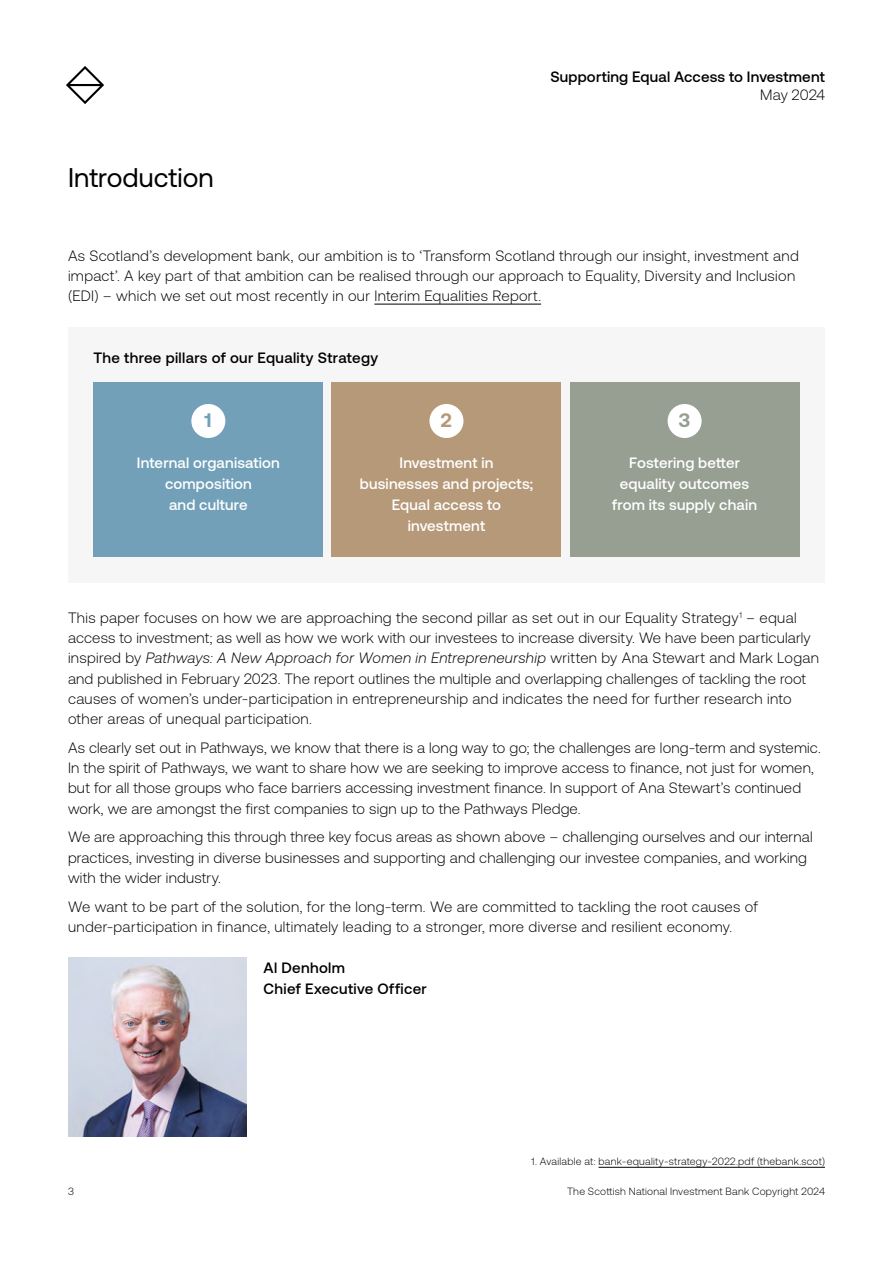
<style>
.page{position:relative;width:893px;height:1263px;background:#fff}
.page>*{position:absolute;margin:0;border:0;box-sizing:border-box;transform-origin:0 0}
.t1{font:27px "Aeonik";color:#000}
.t2{font:700 19.5px "Aeonik";color:#71a0b8}
.t3{font:700 19.5px "Aeonik";color:#b69979}
.t4{font:700 19.5px "Aeonik";color:#979e92}
.t5{font:300 15px/20.2px "Aeonik";letter-spacing:.015em;color:#000}
.t6{font:500 15px/21px "Aeonik";letter-spacing:.01em;color:#fff;text-align:center}
.t7{font:500 15px/20.2px "Aeonik";letter-spacing:.02em;color:#000}
.t8{font:300 10.5px "Aeonik";letter-spacing:.025em;color:#000}
.s1{font-style:italic}
</style>
<div class="page">
<svg style="left:66px;top:66px;width:38px;height:38px"></svg>
<div style="left:68px;top:327px;width:757px;height:256px;background:#f6f6f6"></div>
<hr style="left:374px;top:304px;width:167px;height:1px;background:#000">
<img style="left:68px;top:957px;width:179px;height:179px">
<div style="left:94px;top:383px;width:229px;height:174px;background:#71a0b8"></div>
<div style="left:191px;top:404px;width:34px;height:34px;background:#fff;border-radius:50%"></div>
<div style="left:332px;top:383px;width:229px;height:174px;background:#b69979"></div>
<div style="left:429px;top:404px;width:34px;height:34px;background:#fff;border-radius:50%"></div>
<div style="left:570px;top:383px;width:229px;height:174px;background:#979e92"></div>
<div style="left:668px;top:404px;width:34px;height:34px;background:#fff;border-radius:50%"></div>
<hr style="left:598px;top:1167px;width:227px;height:1px;background:#000">
<h1 class="t1" style="left:68px;top:162px;width:147px">Introduction</h1>
<p class="t7" style="left:550px;top:67px;width:276px">Supporting Equal Access to Investment</p>
<p class="t5" style="left:760px;top:85px;width:66px">May 2024</p>
<p class="t5" style="left:68px;top:245px;width:732px">As Scotland’s development bank, our ambition is to ‘Transform Scotland through our insight, investment and impact’. A key part of that ambition can be realised through our approach to Equality, Diversity and Inclusion (EDI) – which we set out most recently in our Interim Equalities Report.</p>
<p class="t7" style="left:94px;top:347px;width:286px">The three pillars of our Equality Strategy</p>
<h2 class="t2" style="left:205px;top:409px;width:9px">1</h2>
<p class="t6" style="left:137px;top:452px;width:145px">Internal organisation composition<br>and culture</p>
<h2 class="t3" style="left:441px;top:409px;width:12px">2</h2>
<p class="t6" style="left:360px;top:452px;width:175px">Investment in businesses and projects;<br>Equal access to investment</p>
<h2 class="t4" style="left:679px;top:409px;width:13px">3</h2>
<p class="t6" style="left:612px;top:452px;width:146px">Fostering better equality outcomes from its supply chain</p>
<p class="t5" style="left:68px;top:608px;width:752px">This paper focuses on how we are approaching the second pillar as set out in our Equality Strategy<sup>1</sup> – equal access to investment; as well as how we work with our investees to increase diversity. We have been particularly inspired by <span class="s1">Pathways: A New Approach for Women in Entrepreneurship</span> written by Ana Stewart and Mark Logan and published in February 2023. The report outlines the multiple and overlapping challenges of tackling the root causes of women’s under-participation in entrepreneurship and indicates the need for further research into other areas of unequal participation.</p>
<p class="t5" style="left:68px;top:738px;width:754px">As clearly set out in Pathways, we know that there is a long way to go; the challenges are long-term and systemic.<br>In the spirit of Pathways, we want to share how we are seeking to improve access to finance, not just for women, but for all those groups who face barriers accessing investment finance. In support of Ana Stewart’s continued work, we are amongst the first companies to sign up to the Pathways Pledge.</p>
<p class="t5" style="left:68px;top:827px;width:746px">We are approaching this through three key focus areas as shown above – challenging ourselves and our internal practices, investing in diverse businesses and supporting and challenging our investee companies, and working with the wider industry.</p>
<p class="t5" style="left:68px;top:896px;width:691px">We want to be part of the solution, for the long-term. We are committed to tackling the root causes of under-participation in finance, ultimately leading to a stronger, more diverse and resilient economy.</p>
<p class="t7" style="left:264px;top:958px;width:165px">Al Denholm<br>Chief Executive Officer</p>
<p class="t8" style="left:68px;top:1185px;width:7px">3</p>
<p class="t8" style="left:532px;top:1156px;width:295px">1. Available at: bank-equality-strategy-2022.pdf (thebank.scot)</p>
<p class="t8" style="left:567px;top:1185px;width:259px">The Scottish National Investment Bank Copyright 2024</p>
</div>
